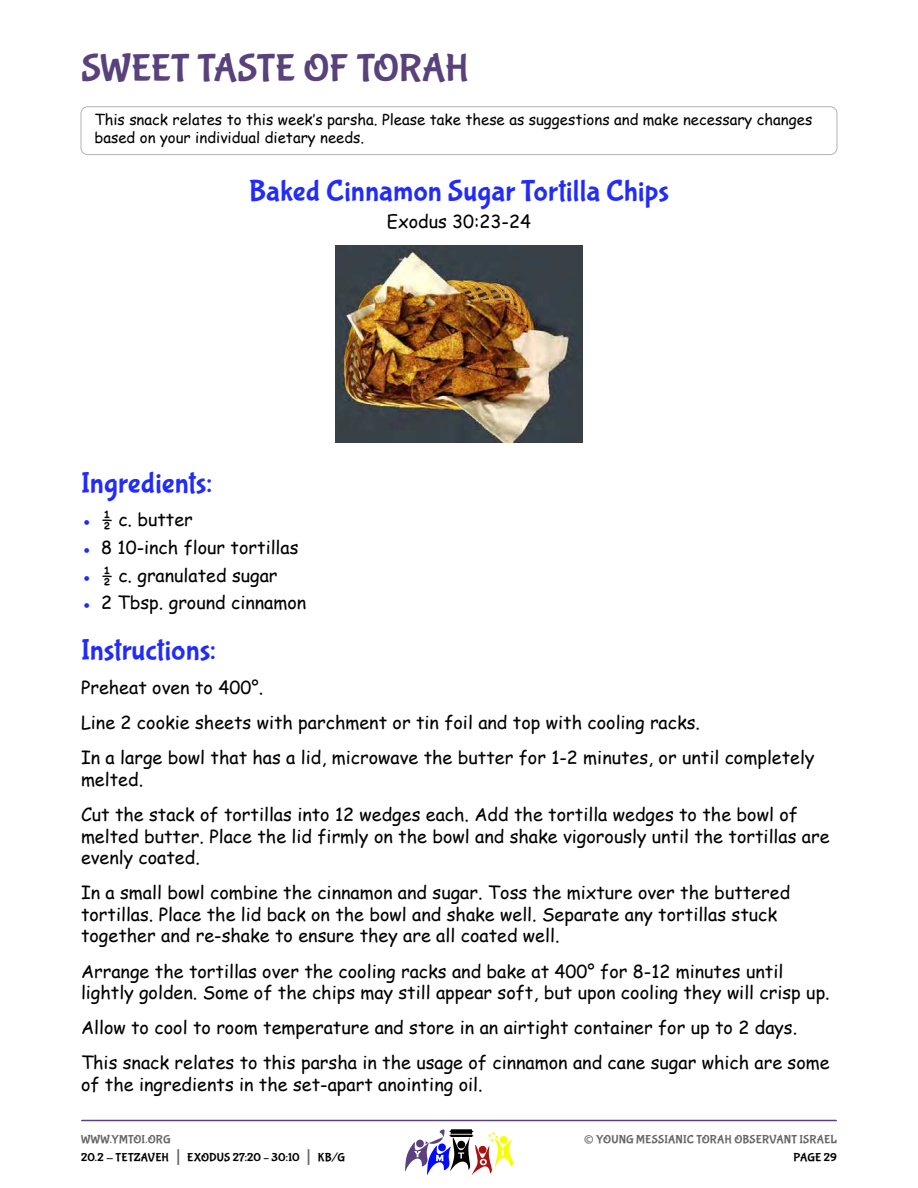
<style>
.page{position:relative;width:918px;height:1188px;background:#fff}
.page>*{position:absolute;margin:0;border:0;box-sizing:border-box;transform-origin:0 0}
.t1{font:39px "Bubblegum Sans";letter-spacing:-.01em;color:#59417c}
.t2{font:30px "Bubblegum Sans";letter-spacing:.005em;color:#222cf9}
.t3{font:27px "Bubblegum Sans";color:#666}
.t4{font:18px/35.1px "Comic Sans MS";color:#000}
.t5{font:15px/18px "Comic Sans MS";color:#000}
.t6{font:12px/18px "Bubblegum Sans";letter-spacing:.01em;color:#000}
.t7{font:12px "Bubblegum Sans";letter-spacing:.01em;color:#666}
.s1{color:#222cf9}
.s2{color:#666}
.s3{font-size:21px;color:#666}
</style>
<div class="page">
<hr style="left:82px;top:1120px;width:754px;height:1px;background:#59417c">
<svg style="left:405px;top:1129px;width:108px;height:46px"></svg>
<div style="left:81px;top:106px;width:756px;height:49px;border:1px solid #b2b2b2;border-radius:7px"></div>
<img style="left:336px;top:245px;width:246px;height:197px">
<h1 class="t1" style="left:81px;top:53px;width:390px">SWEET TASTE OF TORAH</h1>
<p class="t5" style="left:94px;top:111px;width:719px">This snack relates to this week’s parsha. Please take these as suggestions and make necessary changes based on your individual dietary needs.</p>
<h2 class="t2" style="left:249px;top:179px;width:422px">Baked Cinnamon Sugar Tortilla Chips</h2>
<p class="t4" style="left:387px;top:206px;width:146px">Exodus 30:23-24</p>
<h2 class="t2" style="left:81px;top:470px;width:133px">Ingredients:</h2>
<p class="t4" style="left:81px;top:504px;width:113px"><span class="s1">●</span> ½ c. butter</p>
<p class="t4" style="left:81px;top:531px;width:219px"><span class="s1">●</span> 8 10-inch flour tortillas</p>
<p class="t4" style="left:81px;top:559px;width:198px"><span class="s1">●</span> ½ c. granulated sugar</p>
<p class="t4" style="left:81px;top:587px;width:227px"><span class="s1">●</span> 2 Tbsp. ground cinnamon</p>
<h2 class="t2" style="left:81px;top:638px;width:136px">Instructions:</h2>
<p class="t4" style="left:81px;top:671px;width:735px">Preheat oven to 400°.<br>Line 2 cookie sheets with parchment or tin foil and top with cooling racks.<br>In a large bowl that has a lid, microwave the butter for 1-2 minutes, or until completely</p>
<p class="t4" style="left:81px;top:763px;width:719px">melted.<br>Cut the stack of tortillas into 12 wedges each. Add the tortilla wedges to the bowl of</p>
<p class="t4" style="left:81px;top:827px;width:750px;line-height:21.6px">melted butter. Place the lid firmly on the bowl and shake vigorously until the tortillas are evenly coated.</p>
<p class="t4" style="left:81px;top:883px;width:711px;line-height:21.6px">In a small bowl combine the cinnamon and sugar. Toss the mixture over the buttered tortillas. Place the lid back on the bowl and shake well. Separate any tortillas stuck together and re-shake to ensure they are all coated well.</p>
<p class="t4" style="left:81px;top:962px;width:750px;line-height:21.6px">Arrange the tortillas over the cooling racks and bake at 400° for 8-12 minutes until lightly golden. Some of the chips may still appear soft, but upon cooling they will crisp up.</p>
<p class="t4" style="left:81px;top:1012px;width:750px">Allow to cool to room temperature and store in an airtight container for up to 2 days.<br>This snack relates to this parsha in the usage of cinnamon and cane sugar which are some</p>
<p class="t4" style="left:81px;top:1068px;width:403px">of the ingredients in the set-apart anointing oil.</p>
<p class="t6" style="left:81px;top:1132px;width:266px"><span class="s2">WWW.YMTOI.ORG<br></span>20.2 - TETZAVEH <span class="s3">|</span> EXODUS 27:20 – 30:10 <span class="s3">|</span> KB/G</p>
<h3 class="t3" style="left:584px;top:1128px;width:12px">©</h3>
<p class="t7" style="left:596px;top:1135px;width:242px">YOUNG MESSIANIC TORAH OBSERVANT ISRAEL</p>
<p class="t6" style="left:793px;top:1150px;width:45px">PAGE 29</p>
</div>
